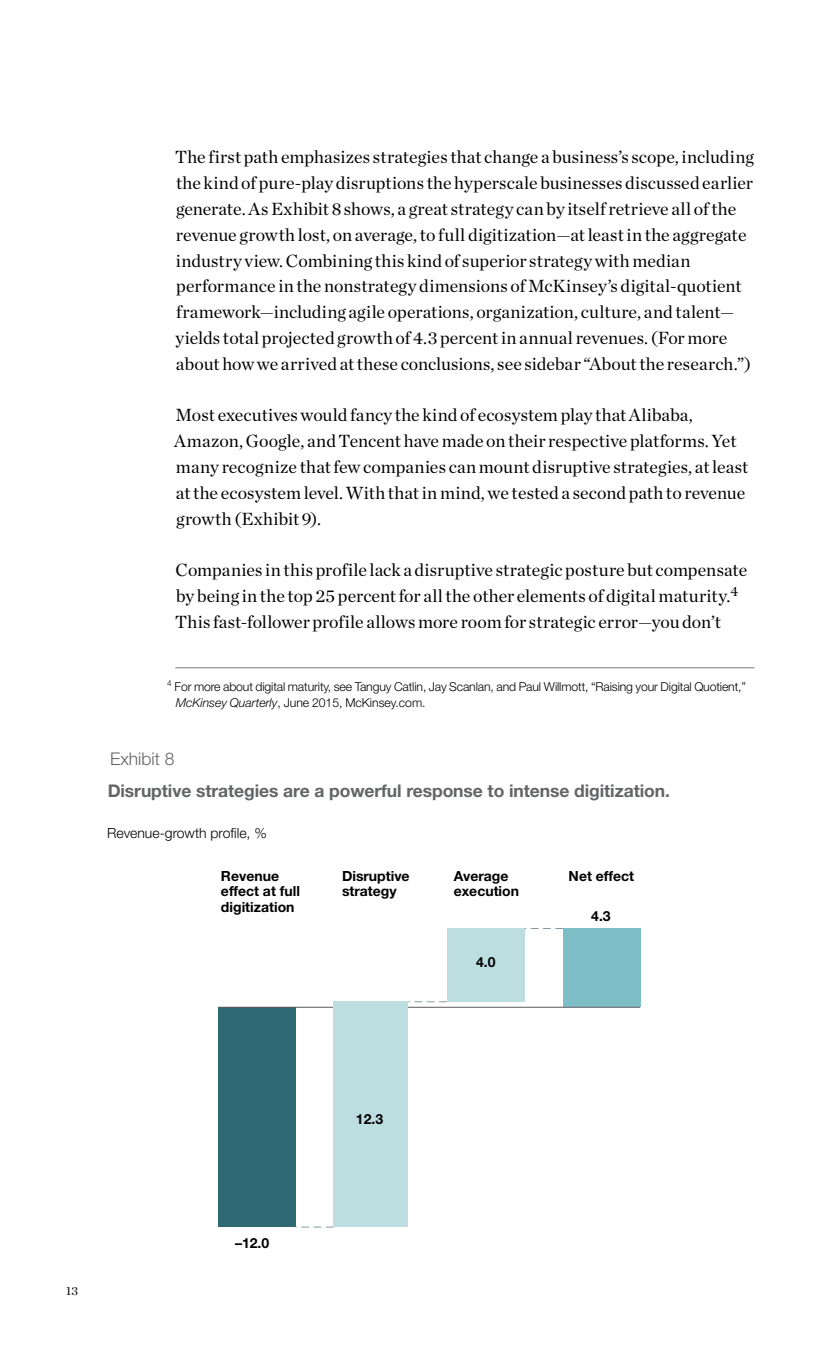
<style>
.page{position:relative;width:819px;height:1355px;background:#fff}
.page>*{position:absolute;margin:0;border:0;box-sizing:border-box;transform-origin:0 0}
.t1{font:17.85px/25.7px "Chronicle Deck";letter-spacing:.005em;color:#000}
.t2{font:700 17.5px "Helvetica Neue LT Std";letter-spacing:-.005em;color:#636466}
.t3{font:300 17.5px "Helvetica Neue LT Std";color:#636466}
.t4{font:700 14px/15.8px "Helvetica Neue LT Std";color:#000}
.t5{font:300 14px "Helvetica Neue LT Std";color:#010101}
.t6{font:700 14px "Helvetica Neue LT Std";color:#010101}
.t7{font:300 12.25px/15.8px "Helvetica Neue LT Std";letter-spacing:-.01em;color:#000}
.t8{font:12.25px "Chronicle Deck";color:#000}
.s1{font-style:italic}
</style>
<div class="page">
<hr style="left:175px;top:667px;width:580px;height:1px;background:#7b7c7f">
<div style="left:218px;top:1007px;width:77px;height:220px;background:#2f6a74"></div>
<div style="left:447px;top:928px;width:77px;height:73px;background:#bddee1"></div>
<div style="left:563px;top:928px;width:77px;height:79px;background:#7ebec7"></div>
<hr style="left:218px;top:1006px;width:422px;height:1px;background:#58595b">
<svg style="left:295px;top:1226px;width:38px;height:1px"></svg>
<svg style="left:409px;top:1001px;width:38px;height:1px"></svg>
<svg style="left:525px;top:928px;width:38px;height:1px"></svg>
<div style="left:333px;top:1001px;width:75px;height:226px;background:#bddee1"></div>
<p class="t1" style="left:175px;top:143px;width:580px">The first path emphasizes strategies that change a business’s scope, including the kind of pure-play disruptions the hyperscale businesses discussed earlier generate. As Exhibit 8 shows, a great strategy can by itself retrieve all of the revenue growth lost, on average, to full digitization—at least in the aggregate industry view. Combining this kind of superior strategy with median performance in the nonstrategy dimensions of McKinsey’s digital-quotient framework—including agile operations, organization, culture, and talent— yields total projected growth of 4.3 percent in annual revenues. (For more about how we arrived at these conclusions, see sidebar “About the research.”)</p>
<p class="t1" style="left:174px;top:401px;width:576px">Most executives would fancy the kind of ecosystem play that Alibaba, Amazon, Google, and Tencent have made on their respective platforms. Yet many recognize that few companies can mount disruptive strategies, at least at the ecosystem level. With that in mind, we tested a second path to revenue growth (Exhibit 9).</p>
<p class="t1" style="left:175px;top:556px;width:574px">Companies in this profile lack a disruptive strategic posture but compensate by being in the top 25 percent for all the other elements of digital maturity.<sup>4<br></sup>This fast-follower profile allows more room for strategic error—you don’t</p>
<p class="t7" style="left:176px;top:678px;width:572px;text-indent:-8px"><sup>4</sup> For more about digital maturity, see Tanguy Catlin, Jay Scanlan, and Paul Willmott, “Raising your Digital Quotient,”<br><span class="s1">McKinsey Quarterly</span>, June 2015, McKinsey.com.</p>
<p class="t3" style="left:110px;top:748px;width:66px">Exhibit 8</p>
<p class="t2" style="left:108px;top:779px;width:564px">Disruptive strategies are a powerful response to intense digitization.</p>
<p class="t5" style="left:107px;top:824px;width:161px">Revenue-growth profile, %</p>
<p class="t4" style="left:221px;top:867px;width:81px">Revenue effect at full digitization</p>
<p class="t4" style="left:342px;top:867px;width:69px">Disruptive strategy</p>
<p class="t4" style="left:454px;top:867px;width:67px">Average execution</p>
<p class="t4" style="left:569px;top:867px;width:67px">Net effect</p>
<p class="t6" style="left:591px;top:907px;width:21px">4.3</p>
<p class="t6" style="left:476px;top:953px;width:21px">4.0</p>
<p class="t8" style="left:66px;top:1281px;width:13px">13</p>
<p class="t6" style="left:235px;top:1234px;width:36px">–12.0</p>
<p class="t6" style="left:356px;top:1110px;width:29px">12.3</p>
</div>
